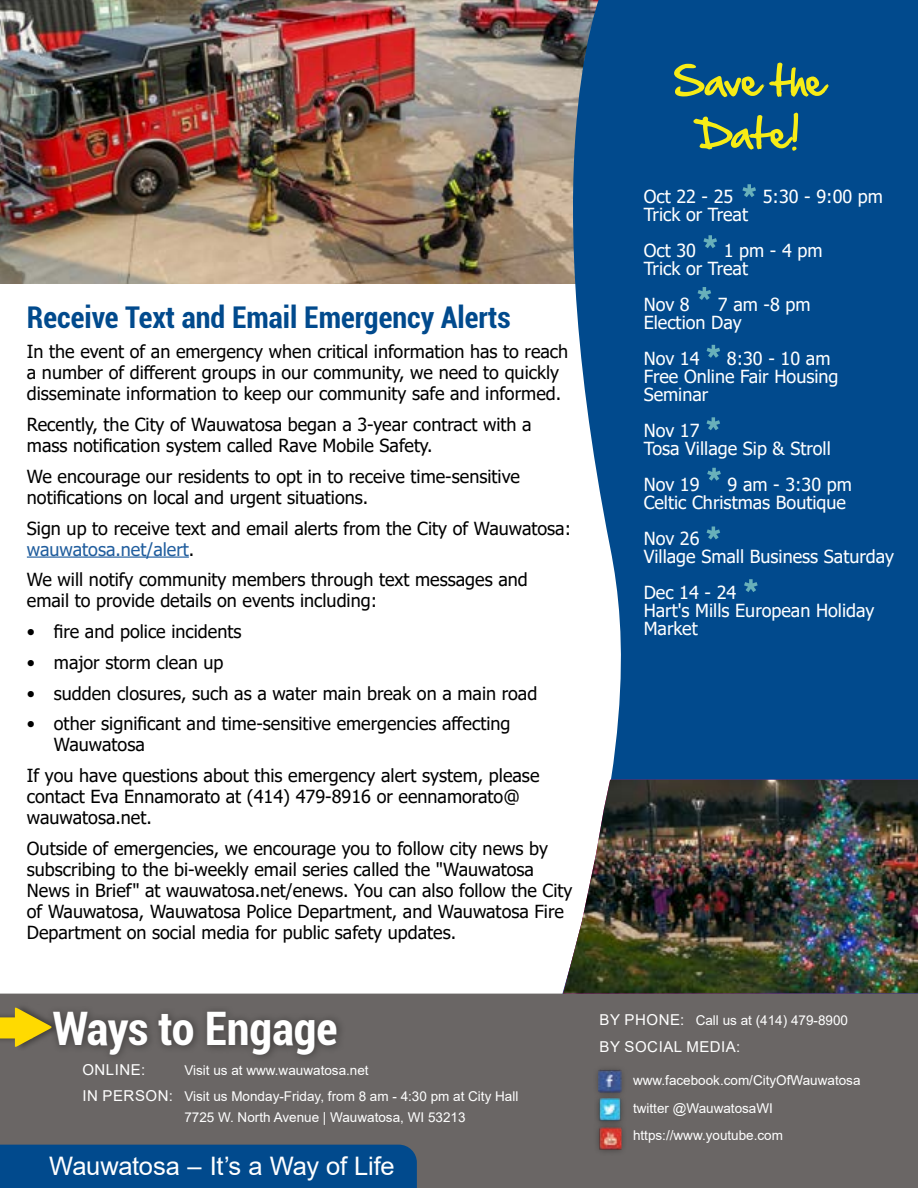
<style>
.page{position:relative;width:918px;height:1188px;background:#fff}
.page>*{position:absolute;margin:0;border:0;box-sizing:border-box;transform-origin:0 0}
.t1{font:700 condensed 46.2px "Roboto";letter-spacing:-.01em;color:#fff}
.t2{font:700 condensed 30px "Roboto";color:#014a8d}
.t3{font:25.5px "Arial";letter-spacing:-.015em;color:#fff}
.t4{font:18px/21px "Tahoma";color:#000}
.t5{font:18px/18px "Tahoma";color:#fff}
.t6{font:15px "Arial";letter-spacing:.035em;color:#fff}
.t7{font:13.5px/27px "Arial";color:#fff}
.s1{color:#215e9e}
.s2{font-size:15px}
</style>
<div class="page">
<img style="left:0;top:0;width:529px;height:284px">
<hr style="left:27px;top:557px;width:162px;height:1px;background:#215e9e">
<svg style="left:529px;top:0;width:389px;height:994px;fill:#014a8d"></svg>
<div style="left:0;top:994px;width:918px;height:194px;background:#6a6665"></div>
<div style="left:0;top:1002px;width:62px;height:50px;background:#6a6665"></div>
<svg style="left:0;top:1008px;width:46px;height:39px"></svg>
<div style="left:46px;top:1006px;width:300px;height:57px;background:#000;opacity:.4"></div>
<div style="left:0;top:1145px;width:417px;height:43px;background:#014a8d"></div>
<div style="left:593px;top:1065px;width:35px;height:35px;background:#000;opacity:.4"></div>
<img style="left:599px;top:1070px;width:22px;height:22px">
<div style="left:594px;top:1093px;width:33px;height:34px;background:#000;opacity:.4"></div>
<img style="left:598px;top:1099px;width:24px;height:22px">
<div style="left:593px;top:1121px;width:34px;height:34px;background:#000;opacity:.4"></div>
<img style="left:600px;top:1128px;width:21px;height:21px">
<img style="left:563px;top:780px;width:355px;height:214px">
<svg style="left:693px;top:113px;width:105px;height:38px"></svg>
<svg style="left:674px;top:63px;width:155px;height:34px"></svg>
<svg style="left:742px;top:184px;width:14px;height:13px"></svg>
<svg style="left:703px;top:235px;width:14px;height:13px"></svg>
<svg style="left:698px;top:287px;width:13px;height:13px"></svg>
<svg style="left:707px;top:345px;width:13px;height:13px"></svg>
<svg style="left:707px;top:417px;width:13px;height:13px"></svg>
<svg style="left:707px;top:468px;width:14px;height:13px"></svg>
<svg style="left:707px;top:526px;width:13px;height:13px"></svg>
<svg style="left:744px;top:579px;width:14px;height:13px"></svg>
<h2 class="t2" style="left:27px;top:296px;width:485px">Receive Text and Email Emergency Alerts</h2>
<p class="t4" style="left:27px;top:342px;width:543px">In the event of an emergency when critical information has to reach a number of different groups in our community, we need to quickly disseminate information to keep our community safe and informed.</p>
<p class="t4" style="left:27px;top:415px;width:506px">Recently, the City of Wauwatosa began a 3-year contract with a mass notification system called Rave Mobile Safety.</p>
<p class="t4" style="left:27px;top:467px;width:495px">We encourage our residents to opt in to receive time-sensitive notifications on local and urgent situations.</p>
<p class="t4" style="left:27px;top:519px;width:546px">Sign up to receive text and email alerts from the City of Wauwatosa: <span class="s1">wauwatosa.net/alert</span>.</p>
<p class="t4" style="left:27px;top:570px;width:502px">We will notify community members through text messages and email to provide details on events including:</p>
<p class="t4" style="left:27px;top:622px;width:216px">• fire and police incidents</p>
<p class="t4" style="left:27px;top:653px;width:198px">• major storm clean up</p>
<p class="t4" style="left:27px;top:684px;width:512px">• sudden closures, such as a water main break on a main road</p>
<p class="t4" style="left:54px;top:714px;width:458px;text-indent:-27px">• other significant and time-sensitive emergencies affecting<br>Wauwatosa</p>
<p class="t4" style="left:27px;top:766px;width:514px">If you have questions about this emergency alert system, please contact Eva Ennamorato at (414) 479-8916 or eennamorato@ wauwatosa.net.</p>
<p class="t4" style="left:27px;top:839px;width:547px">Outside of emergencies, we encourage you to follow city news by subscribing to the bi-weekly email series called the "Wauwatosa News in Brief" at wauwatosa.net/enews. You can also follow the City of Wauwatosa, Wauwatosa Police Department, and Wauwatosa Fire Department on social media for public safety updates.</p>
<p class="t5" style="left:644px;top:188px;width:91px">Oct 22 - 25</p>
<p class="t5" style="left:763px;top:188px;width:122px">5:30 - 9:00 pm</p>
<p class="t5" style="left:644px;top:197px;width:106px;line-height:36px">Trick or Treat<br>Oct 30</p>
<p class="t5" style="left:644px;top:242px;width:181px;text-indent:80px">1 pm - 4 pm<br>Trick or Treat</p>
<p class="t5" style="left:644px;top:296px;width:48px">Nov 8</p>
<p class="t5" style="left:644px;top:296px;width:169px;text-indent:74px">7 am -8 pm<br>Election Day</p>
<p class="t5" style="left:644px;top:350px;width:57px">Nov 14</p>
<p class="t5" style="left:644px;top:350px;width:196px;text-indent:83px">8:30 - 10 am<br>Free Online Fair Housing<br>Seminar</p>
<p class="t5" style="left:644px;top:422px;width:189px">Nov 17<br>Tosa Village Sip &amp; Stroll</p>
<p class="t5" style="left:644px;top:476px;width:57px">Nov 19</p>
<p class="t5" style="left:644px;top:476px;width:210px;text-indent:84px">9 am - 3:30 pm<br>Celtic Christmas Boutique</p>
<p class="t5" style="left:644px;top:530px;width:252px">Nov 26<br>Village Small Business Saturday</p>
<p class="t5" style="left:644px;top:584px;width:232px">Dec 14 - 24<br>Hart's Mills European Holiday<br>Market</p>
<h1 class="t1" style="left:53px;top:997px;width:286px">Ways to Engage</h1>
<p class="t7" style="left:600px;top:1007px;width:250px"><span class="s2">BY PHONE:</span> Call us at (414) 479-8900</p>
<p class="t6" style="left:600px;top:1037px;width:142px">BY SOCIAL MEDIA:</p>
<p class="t7" style="left:633px;top:1067px;width:229px">www.facebook.com/CityOfWauwatosa twitter @WauwatosaWI https://www.youtube.com</p>
<p class="t6" style="left:82px;top:1059px;width:64px">ONLINE:</p>
<p class="t7" style="left:82px;top:1057px;width:438px;line-height:26.4px;text-indent:102px">Visit us at www.wauwatosa.net<br><span class="s2">IN PERSON:</span> Visit us Monday-Friday, from 8 am - 4:30 pm at City Hall</p>
<p class="t7" style="left:184px;top:1104px;width:283px">7725 W. North Avenue | Wauwatosa, WI 53213</p>
<h3 class="t3" style="left:49px;top:1149px;width:347px">Wauwatosa – It’s a Way of Life</h3>
</div>
